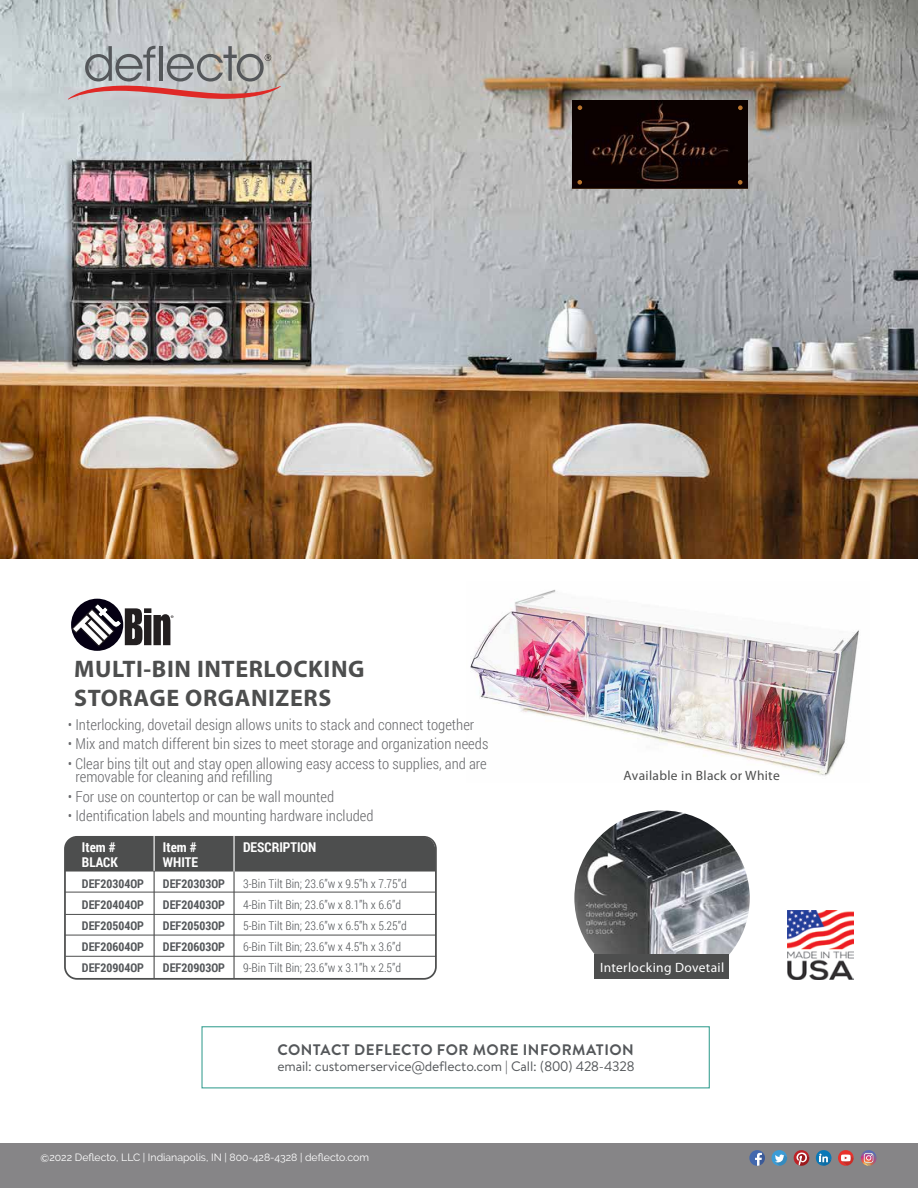
<style>
.page{position:relative;width:918px;height:1188px;background:#fff}
.page>*{position:absolute;margin:0;border:0;box-sizing:border-box;transform-origin:0 0}
.t1{font:700 24px/28.8px "Myriad Pro";letter-spacing:.025em;color:#4d4e4e}
.t2{font:700 15.3px "Bogle";letter-spacing:.03em;color:#54575a}
.t3{font:300 15px/13.5px "Roboto Condensed";color:#696a6d}
.t4{font:13.8px "Bogle";letter-spacing:-.01em;color:#54575a}
.t5{font:700 13.5px "Roboto Condensed";color:#fff}
.t6{font:13.5px "Myriad Pro";letter-spacing:.025em;color:#4d4e4e}
.t7{font:13.5px "Myriad Pro";letter-spacing:.025em;color:#fff}
.t8{font:300 12px "Roboto Condensed";color:#54575a}
.t9{font:700 12px "Roboto Condensed";color:#54575a}
.t10{font:10.5px "Raleway";color:#fff}
</style>
<div class="page">
<img style="left:470px;top:589px;width:389px;height:187px">
<img style="left:0;top:0;width:918px;height:558px">
<svg style="left:68px;top:46px;width:213px;height:54px;background:#b3a7a7"></svg>
<div style="left:67px;top:839px;width:367px;height:33px;background:#4d4e4e"></div>
<div style="left:64px;top:836px;width:373px;height:144px;border:2px solid #4d4e4e;border-radius:12px"></div>
<div style="left:69px;top:597px;width:56px;height:56px;border:4px solid #fff;border-radius:50%"></div>
<div style="left:71px;top:599px;width:52px;height:52px;background:#050013;border-radius:50%"></div>
<svg style="left:72px;top:603px;width:101px;height:43px"></svg>
<hr style="left:65px;top:892px;width:371px;height:1px;background:#4d4e4e">
<hr style="left:65px;top:914px;width:371px;height:1px;background:#4d4e4e">
<hr style="left:65px;top:935px;width:371px;height:1px;background:#4d4e4e">
<hr style="left:65px;top:956px;width:371px;height:1px;background:#4d4e4e">
<img style="left:574px;top:810px;width:176px;height:144px">
<div style="left:595px;top:955px;width:134px;height:24px;background:#4d4e4e"></div>
<hr style="left:154px;top:871px;width:1px;height:108px;background:#4d4e4e">
<hr style="left:233px;top:871px;width:2px;height:108px;background:#4d4e4e">
<hr style="left:154px;top:835px;width:1px;height:36px;background:#fff">
<hr style="left:233px;top:835px;width:2px;height:37px;background:#fff">
<div style="left:0;top:1143px;width:918px;height:45px;background:#868587"></div>
<svg style="left:772px;top:1150px;width:15px;height:16px"></svg>
<svg style="left:816px;top:1150px;width:15px;height:16px"></svg>
<svg style="left:838px;top:1150px;width:16px;height:16px"></svg>
<svg style="left:794px;top:1150px;width:15px;height:16px"></svg>
<svg style="left:749px;top:1150px;width:16px;height:16px"></svg>
<svg style="left:861px;top:1150px;width:16px;height:16px"></svg>
<img style="left:788px;top:910px;width:66px;height:69px">
<img style="left:572px;top:101px;width:176px;height:88px">
<svg style="left:578px;top:105px;width:4px;height:5px"></svg>
<svg style="left:577px;top:180px;width:5px;height:5px"></svg>
<svg style="left:738px;top:105px;width:5px;height:5px"></svg>
<svg style="left:738px;top:180px;width:5px;height:5px"></svg>
<svg style="left:201px;top:1026px;width:509px;height:63px"></svg>
<h1 class="t1" style="left:74px;top:654px;width:292px">MULTI-BIN INTERLOCKING<br>STORAGE ORGANIZERS</h1>
<p class="t3" style="left:68px;top:717px;width:408px">• Interlocking, dovetail design allows units to stack and connect together</p>
<p class="t3" style="left:68px;top:736px;width:422px">• Mix and match different bin sizes to meet storage and organization needs</p>
<p class="t3" style="left:75px;top:756px;width:413px;text-indent:-8px">• Clear bins tilt out and stay open allowing easy access to supplies, and are removable for cleaning and refilling</p>
<p class="t3" style="left:68px;top:789px;width:268px">• For use on countertop or can be wall mounted</p>
<p class="t3" style="left:68px;top:808px;width:307px">• Identification labels and mounting hardware included</p>
<p class="t5" style="left:82px;top:837px;width:35px">Item #</p>
<p class="t5" style="left:163px;top:837px;width:35px">Item #</p>
<p class="t5" style="left:243px;top:837px;width:75px">DESCRIPTION</p>
<p class="t5" style="left:82px;top:852px;width:37px">BLACK</p>
<p class="t5" style="left:163px;top:852px;width:37px">WHITE</p>
<p class="t9" style="left:82px;top:875px;width:64px">DEF20304OP</p>
<p class="t9" style="left:163px;top:875px;width:64px">DEF20303OP</p>
<p class="t8" style="left:243px;top:875px;width:165px">3-Bin Tilt Bin; 23.6”w x 9.5”h x 7.75”d</p>
<p class="t9" style="left:82px;top:896px;width:64px">DEF20404OP</p>
<p class="t9" style="left:163px;top:896px;width:64px">DEF20403OP</p>
<p class="t8" style="left:243px;top:896px;width:160px">4-Bin Tilt Bin; 23.6”w x 8.1”h x 6.6”d</p>
<p class="t9" style="left:82px;top:917px;width:64px">DEF20504OP</p>
<p class="t9" style="left:163px;top:917px;width:64px">DEF20503OP</p>
<p class="t8" style="left:243px;top:917px;width:165px">5-Bin Tilt Bin; 23.6”w x 6.5”h x 5.25”d</p>
<p class="t9" style="left:82px;top:938px;width:64px">DEF20604OP</p>
<p class="t9" style="left:163px;top:938px;width:64px">DEF20603OP</p>
<p class="t8" style="left:243px;top:938px;width:160px">6-Bin Tilt Bin; 23.6”w x 4.5”h x 3.6”d</p>
<p class="t9" style="left:82px;top:959px;width:64px">DEF20904OP</p>
<p class="t9" style="left:163px;top:959px;width:64px">DEF20903OP</p>
<p class="t8" style="left:243px;top:959px;width:160px">9-Bin Tilt Bin; 23.6”w x 3.1”h x 2.5”d</p>
<p class="t6" style="left:624px;top:767px;width:158px">Available in Black or White</p>
<p class="t7" style="left:600px;top:959px;width:126px">Interlocking Dovetail</p>
<p class="t2" style="left:277px;top:1039px;width:358px">CONTACT DEFLECTO FOR MORE INFORMATION</p>
<p class="t4" style="left:277px;top:1057px;width:359px">email: customerservice@deflecto.com | Call: (800) 428-4328</p>
<p class="t10" style="left:41px;top:1151px;width:330px">©2022 Deflecto, LLC | Indianapolis, IN | 800-428-4328 | deflecto.com</p>
</div>
